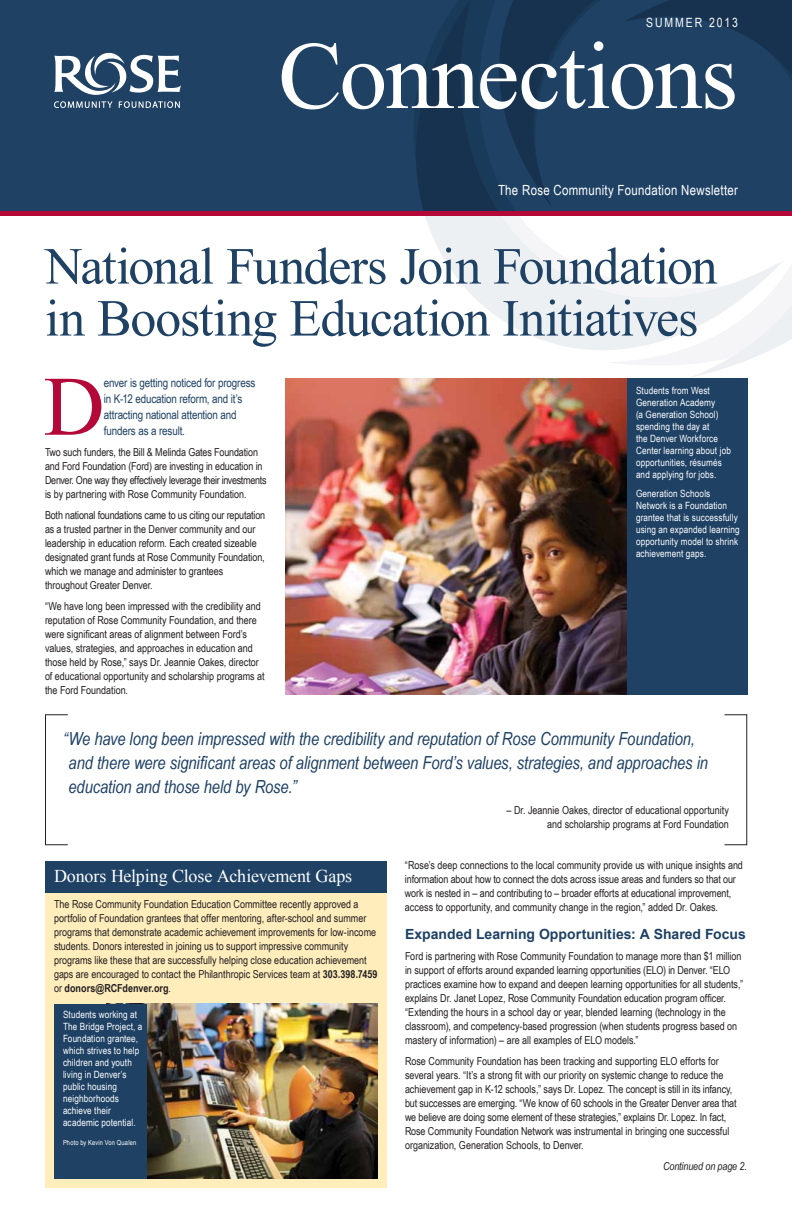
<style>
.page{position:relative;width:792px;height:1224px;background:#fff}
.page>*{position:absolute;margin:0;border:0;box-sizing:border-box;transform-origin:0 0}
.t1{font:96px "Times New Roman";letter-spacing:-.02em;color:#fff}
.t2{font:84.5px "Times New Roman";color:#b30838}
.t3{font:52px/52px "Times New Roman";letter-spacing:-.025em;color:#1e4164}
.t4{font:italic 18px/24px "Arial Narrow";letter-spacing:-.005em;color:#1e4164}
.t5{font:18px "Times New Roman";letter-spacing:-.01em;color:#fff}
.t6{font:700 14px "Arial";color:#1e4164}
.t7{font:14px "Arial Narrow";letter-spacing:.02em;color:#fff}
.t8{font:12.8px "Arial Narrow";letter-spacing:.15em;color:#fff}
.t9{font:12px/16px "Arial Narrow";letter-spacing:-.015em;color:#1e4164}
.t10{font:11px/14px "Arial Narrow";letter-spacing:-.005em;color:#231f20}
.t11{font:italic 11px "Arial Narrow";letter-spacing:-.01em;color:#231f20}
.t12{font:10px/12px "Arial Narrow";letter-spacing:.015em;color:#fff}
.t13{font:7px "Arial Narrow";letter-spacing:.025em;color:#fff}
.s1{font-weight:700}
</style>
<div class="page">
<svg style="left:784px;top:304px;width:8px;height:39px"></svg>
<svg style="left:425px;top:216px;width:359px;height:163px"></svg>
<div style="left:0;top:0;width:792px;height:215px;background:#1e4164"></div>
<svg style="left:784px;top:0;width:8px;height:212px"></svg>
<svg style="left:413px;top:0;width:371px;height:212px"></svg>
<svg style="left:54px;top:101px;width:126px;height:7px"></svg>
<svg style="left:54px;top:52px;width:127px;height:43px"></svg>
<hr style="left:0;top:212px;width:792px;height:4px;background:#b30838">
<img style="left:285px;top:378px;width:342px;height:316px">
<div style="left:627px;top:378px;width:120px;height:316px;background:#1e4164"></div>
<div style="left:45px;top:891px;width:342px;height:297px;background:#ffedbc"></div>
<img style="left:147px;top:1004px;width:231px;height:175px">
<div style="left:45px;top:861px;width:342px;height:31px;background:#1e4164"></div>
<div style="left:45px;top:715px;width:23px;height:130px;border:1px solid #231f20"></div>
<div style="left:724px;top:715px;width:23px;height:130px;border:1px solid #231f20"></div>
<div style="left:54px;top:1004px;width:93px;height:175px;background:#1e4164"></div>
<p class="t8" style="left:646px;top:15px;width:93px">SUMMER 2013</p>
<h1 class="t1" style="left:278px;top:11px;width:461px">Connections</h1>
<p class="t7" style="left:498px;top:182px;width:241px">The Rose Community Foundation Newsletter</p>
<h3 class="t3" style="left:45px;top:239px;width:674px">National Funders Join Foundation in Boosting Education Initiatives</h3>
<h2 class="t2" style="left:44px;top:350px;width:63px">D</h2>
<p class="t9" style="left:104px;top:374px;width:153px">enver is getting noticed for progress in K-12 education reform, and it’s attracting national attention and funders as a result.</p>
<p class="t10" style="left:45px;top:445px;width:223px">Two such funders, the Bill &amp; Melinda Gates Foundation and Ford Foundation (Ford) are investing in education in Denver. One way they effectively leverage their investments is by partnering with Rose Community Foundation.</p>
<p class="t10" style="left:45px;top:508px;width:222px">Both national foundations came to us citing our reputation as a trusted partner in the Denver community and our leadership in education reform. Each created sizeable designated grant funds at Rose Community Foundation, which we manage and administer to grantees throughout Greater Denver.</p>
<p class="t10" style="left:45px;top:599px;width:221px">“We have long been impressed with the credibility and reputation of Rose Community Foundation, and there were significant areas of alignment between Ford’s values, strategies, and approaches in education and those held by Rose,” says Dr. Jeannie Oakes, director of educational opportunity and scholarship programs at the Ford Foundation.</p>
<p class="t12" style="left:636px;top:385px;width:96px">Students from West<br>Generation Academy<br>(a Generation School) spending the day at<br>the Denver Workforce<br>Center learning about job opportunities, résumés and applying for jobs.</p>
<p class="t12" style="left:636px;top:488px;width:105px">Generation Schools<br>Network is a Foundation grantee that is successfully using an expanded learning opportunity model to shrink achievement gaps.</p>
<h3 class="t4" style="left:69px;top:726px;width:641px;text-indent:-6px">“We have long been impressed with the credibility and reputation of Rose Community Foundation, and there were significant areas of alignment between Ford’s values, strategies, and approaches in education and those held by Rose.”</h3>
<p class="t10" style="left:507px;top:803px;width:224px;text-align:right">– Dr. Jeannie Oakes, director of educational opportunity and scholarship programs at Ford Foundation</p>
<p class="t10" style="left:405px;top:858px;width:340px">“Rose’s deep connections to the local community provide us with unique insights and information about how to connect the dots across issue areas and funders so that our work is nested in – and contributing to – broader efforts at educational improvement, access to opportunity, and community change in the region,” added Dr. Oakes.</p>
<p class="t6" style="left:405px;top:925px;width:342px">Expanded Learning Opportunities: A Shared Focus</p>
<p class="t10" style="left:405px;top:949px;width:340px">Ford is partnering with Rose Community Foundation to manage more than $1 million in support of efforts around expanded learning opportunities (ELO) in Denver. “ELO practices examine how to expand and deepen learning opportunities for all students,” explains Dr. Janet Lopez, Rose Community Foundation education program officer. “Extending the hours in a school day or year, blended learning (technology in the classroom), and competency-based progression (when students progress based on mastery of information) – are all examples of ELO models.”</p>
<p class="t10" style="left:405px;top:1054px;width:333px">Rose Community Foundation has been tracking and supporting ELO efforts for several years. “It’s a strong fit with our priority on systemic change to reduce the achievement gap in K-12 schools,” says Dr. Lopez. The concept is still in its infancy, but successes are emerging. “We know of 60 schools in the Greater Denver area that we believe are doing some element of these strategies,” explains Dr. Lopez. In fact, Rose Community Foundation Network was instrumental in bringing one successful organization, Generation Schools, to Denver.</p>
<p class="t11" style="left:663px;top:1160px;width:85px">Continued on page 2.</p>
<h3 class="t5" style="left:54px;top:864px;width:300px">Donors Helping Close Achievement Gaps</h3>
<p class="t10" style="left:54px;top:897px;width:325px">The Rose Community Foundation Education Committee recently approved a portfolio of Foundation grantees that offer mentoring, after-school and summer programs that demonstrate academic achievement improvements for low-income students. Donors interested in joining us to support impressive community programs like these that are successfully helping close education achievement gaps are encouraged to contact the Philanthropic Services team at <span class="s1">303.398.7459 </span>or <span class="s1">donors@RCFdenver.org</span>.</p>
<p class="t12" style="left:63px;top:1009px;width:81px">Students working at<br>The Bridge Project, a<br>Foundation grantee, which strives to help children and youth living in Denver’s public housing neighborhoods achieve their academic potential.</p>
<p class="t13" style="left:63px;top:1139px;width:75px">Photo by Kevin Von Qualen</p>
</div>
